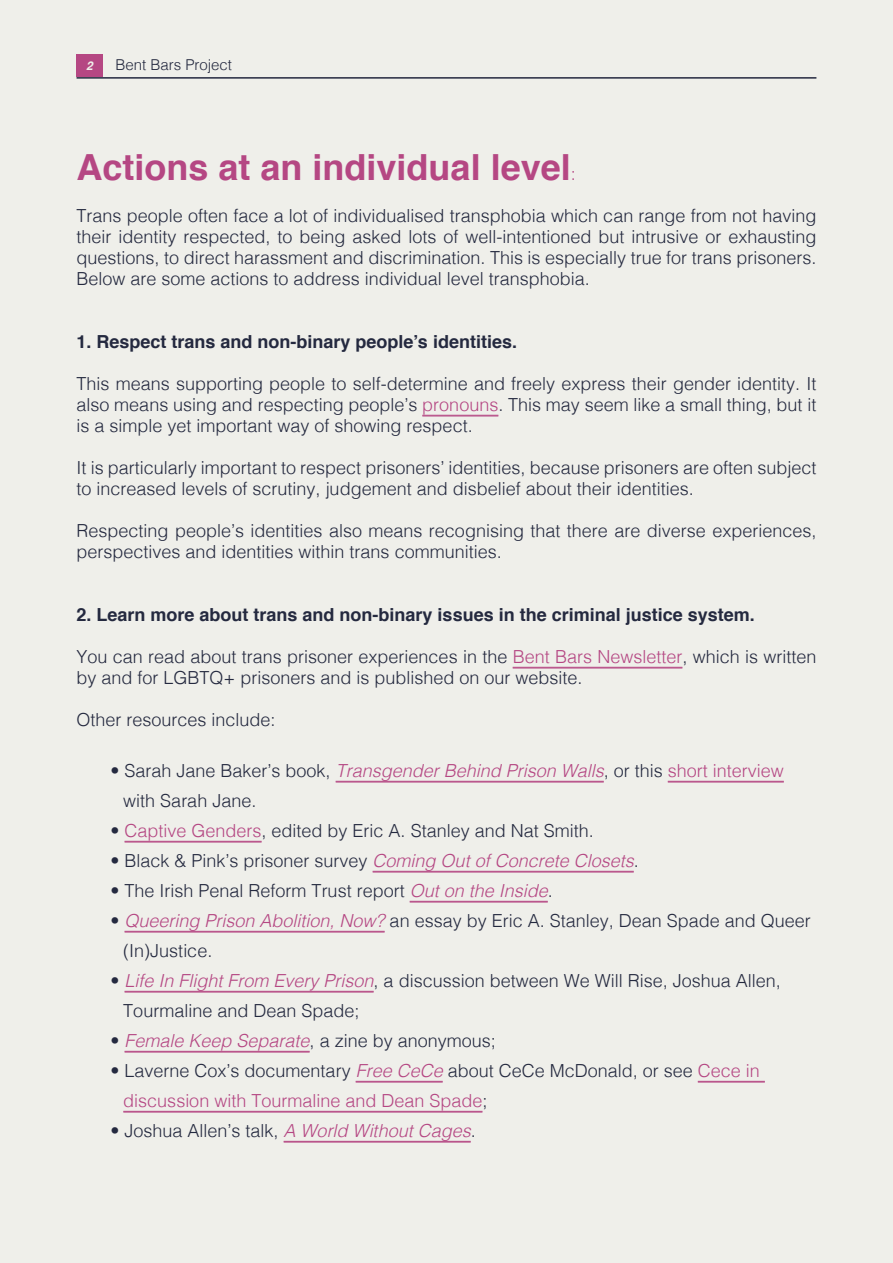
<style>
.page{position:relative;width:893px;height:1263px;background:#efefea}
.page>*{position:absolute;margin:0;border:0;box-sizing:border-box;transform-origin:0 0}
.Heading{font:700 36px "Helvetica";color:#b54783}
.BB_Main_text{font:300 18px/21px "Helvetica";color:#24293f}
.BB_Main_text-2{font:700 18px "Helvetica";color:#24293f}
.t1{font:300 15px "Helvetica";color:#24293f}
.t2{font:italic 700 12px "Helvetica";color:#efefea}
.s1{font-weight:300;font-size:18px}
.s2{color:#b54783}
.s3{font-style:italic;color:#b54783}
</style>
<div class="page">
<div style="left:77px;top:55px;width:26px;height:22px;background:#b54783"></div>
<hr style="left:77px;top:77px;width:739px;height:2px;background:#24293f">
<hr style="left:422px;top:415px;width:76px;height:1px;background:#b54783">
<hr style="left:422px;top:416px;width:76px;height:1px;background:#b54783">
<hr style="left:513px;top:667px;width:169px;height:1px;background:#b54783">
<hr style="left:513px;top:668px;width:169px;height:1px;background:#b54783">
<hr style="left:336px;top:781px;width:268px;height:1px;background:#b54783">
<hr style="left:336px;top:782px;width:268px;height:1px;background:#b54783">
<hr style="left:668px;top:781px;width:116px;height:1px;background:#b54783">
<hr style="left:668px;top:782px;width:116px;height:1px;background:#b54783">
<hr style="left:125px;top:841px;width:137px;height:1px;background:#b54783">
<hr style="left:125px;top:842px;width:137px;height:1px;background:#b54783">
<hr style="left:373px;top:871px;width:261px;height:1px;background:#b54783">
<hr style="left:373px;top:872px;width:261px;height:1px;background:#b54783">
<hr style="left:410px;top:901px;width:138px;height:1px;background:#b54783">
<hr style="left:410px;top:902px;width:138px;height:1px;background:#b54783">
<hr style="left:125px;top:931px;width:260px;height:1px;background:#b54783">
<hr style="left:125px;top:932px;width:260px;height:1px;background:#b54783">
<hr style="left:125px;top:991px;width:249px;height:1px;background:#b54783">
<hr style="left:125px;top:992px;width:249px;height:1px;background:#b54783">
<hr style="left:125px;top:1051px;width:185px;height:1px;background:#b54783">
<hr style="left:125px;top:1052px;width:185px;height:1px;background:#b54783">
<hr style="left:356px;top:1081px;width:87px;height:1px;background:#b54783">
<hr style="left:356px;top:1082px;width:87px;height:1px;background:#b54783">
<hr style="left:698px;top:1081px;width:67px;height:1px;background:#b54783">
<hr style="left:698px;top:1082px;width:67px;height:1px;background:#b54783">
<hr style="left:123px;top:1111px;width:359px;height:1px;background:#b54783">
<hr style="left:123px;top:1112px;width:359px;height:1px;background:#b54783">
<hr style="left:284px;top:1141px;width:187px;height:1px;background:#b54783">
<hr style="left:284px;top:1142px;width:187px;height:1px;background:#b54783">
<p class="t2" style="left:86px;top:56px;width:8px">2</p>
<p class="t1" style="left:115px;top:52px;width:118px">Bent Bars Project</p>
<p class="Heading" style="left:77px;top:138px;width:501px">Actions at an individual level<span class="s1">:</span></p>
<p class="BB_Main_text" style="left:77px;top:204px;width:741px;text-align:justify">Trans people often face a lot of individualised transphobia which can range from not having their identity respected, to being asked lots of well-intentioned but intrusive or exhausting questions, to direct harassment and discrimination. This is especially true for trans prisoners.<br>Below are some actions to address individual level transphobia.</p>
<p class="BB_Main_text-2" style="left:77px;top:327px;width:442px">1. Respect trans and non-binary people’s identities.</p>
<p class="BB_Main_text" style="left:77px;top:372px;width:741px;text-align:justify">This means supporting people to self-determine and freely express their gender identity. It also means using and respecting people’s <span class="s2">pronouns</span>. This may seem like a small thing, but it is a simple yet important way of showing respect.</p>
<p class="BB_Main_text" style="left:77px;top:456px;width:741px">It is particularly important to respect prisoners’ identities, because prisoners are often subject to increased levels of scrutiny, judgement and disbelief about their identities.</p>
<p class="BB_Main_text" style="left:77px;top:519px;width:741px">Respecting people’s identities also means recognising that there are diverse experiences, perspectives and identities within trans communities.</p>
<p class="BB_Main_text-2" style="left:77px;top:600px;width:680px">2. Learn more about trans and non-binary issues in the criminal justice system.</p>
<p class="BB_Main_text" style="left:77px;top:645px;width:741px">You can read about trans prisoner experiences in the <span class="s2">Bent Bars Newsletter</span>, which is written by and for LGBTQ+ prisoners and is published on our website.</p>
<p class="BB_Main_text" style="left:77px;top:708px;width:201px">Other resources include:</p>
<p class="BB_Main_text" style="left:123px;top:754px;width:662px;line-height:30px;text-indent:-13px">• Sarah Jane Baker’s book, <span class="s3">Transgender Behind Prison Walls</span>, or this <span class="s2">short interview </span>with Sarah Jane.</p>
<p class="BB_Main_text" style="left:111px;top:819px;width:485px">• <span class="s2">Captive Genders</span>, edited by Eric A. Stanley and Nat Smith.</p>
<p class="BB_Main_text" style="left:111px;top:849px;width:530px">• Black &amp; Pink’s prisoner survey <span class="s3">Coming Out of Concrete Closets</span>.</p>
<p class="BB_Main_text" style="left:111px;top:879px;width:444px">• The Irish Penal Reform Trust report <span class="s3">Out on the Inside</span>.</p>
<p class="BB_Main_text" style="left:123px;top:904px;width:689px;line-height:30px;text-indent:-13px">• <span class="s3">Queering Prison Abolition, Now?</span> an essay by Eric A. Stanley, Dean Spade and Queer (In)Justice.</p>
<p class="BB_Main_text" style="left:123px;top:964px;width:659px;line-height:30px;text-indent:-13px">• <span class="s3">Life In Flight From Every Prison</span>, a discussion between We Will Rise, Joshua Allen,<br>Tourmaline and Dean Spade;</p>
<p class="BB_Main_text" style="left:111px;top:1029px;width:387px">• <span class="s3">Female Keep Separate</span>, a zine by anonymous;</p>
<p class="BB_Main_text" style="left:123px;top:1054px;width:638px;line-height:30px;text-indent:-13px">• Laverne Cox’s documentary <span class="s3">Free CeCe</span> about CeCe McDonald, or see <span class="s2">Cece in discussion with Tourmaline and Dean Spade</span>;</p>
<p class="BB_Main_text" style="left:111px;top:1119px;width:367px">• Joshua Allen’s talk, <span class="s3">A World Without Cages</span>.</p>
</div>
